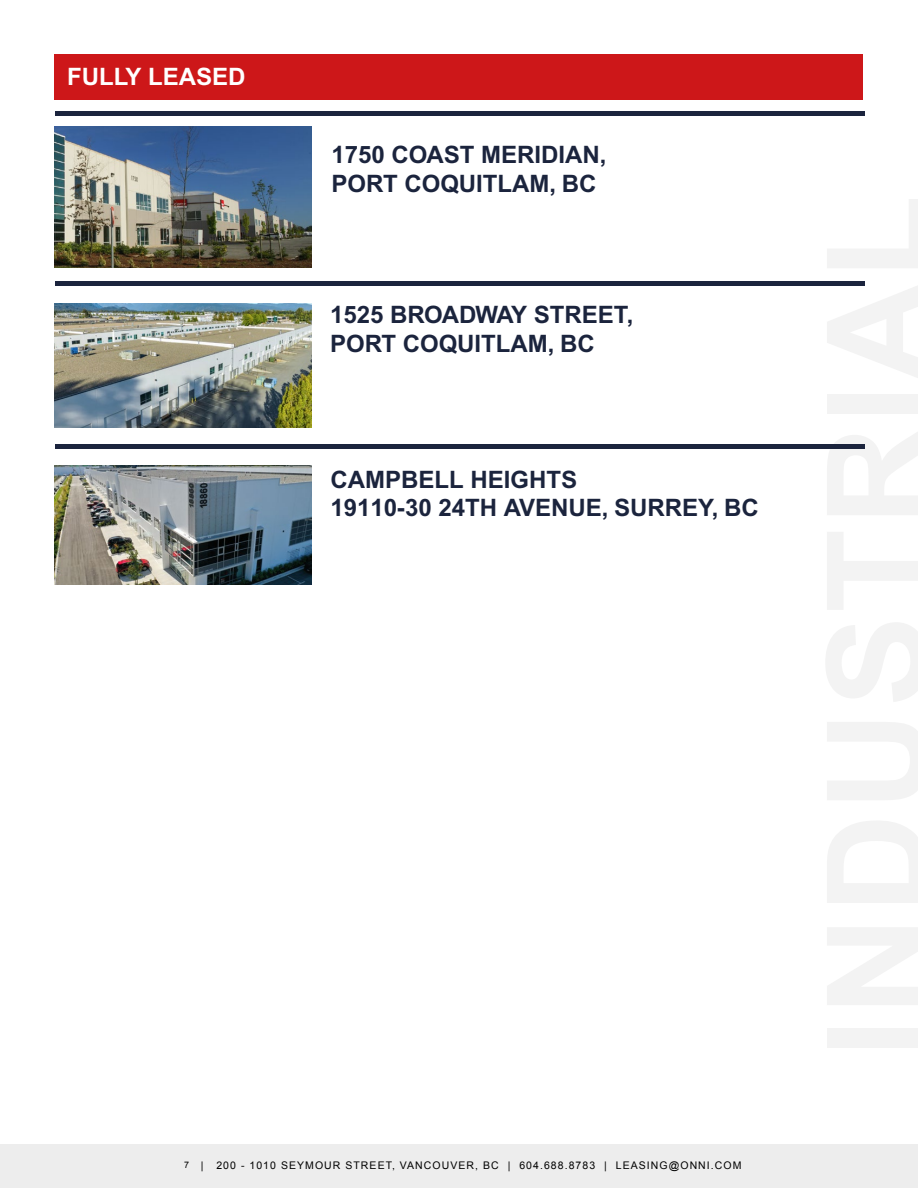
<style>
.page{position:relative;width:918px;height:1188px;background:#fff}
.page>*{position:absolute;margin:0;border:0;box-sizing:border-box;transform-origin:0 0}
.t1{font:700 24px/28.8px "Arial";color:#1b243d}
.t2{font:700 24px "Arial";color:#fff}
.t3{font:10.5px "Arial";letter-spacing:.1em;color:#000}
.s1{font-size:9px}
</style>
<div class="page">
<div style="left:0;top:1144px;width:918px;height:44px;background:#ededed"></div>
<img style="left:54px;top:465px;width:257px;height:120px">
<div style="left:55px;top:55px;width:808px;height:45px;background:#cd1719"></div>
<hr style="left:55px;top:112px;width:810px;height:4px;background:#1b243d">
<hr style="left:55px;top:281px;width:810px;height:4px;background:#1b243d">
<div style="left:55px;top:444px;width:810px;height:5px;background:#1b243d"></div>
<img style="left:54px;top:303px;width:258px;height:125px">
<img style="left:54px;top:126px;width:258px;height:142px">
<p class="t2" style="left:67px;top:62px;width:180px">FULLY LEASED</p>
<p class="t1" style="left:332px;top:141px;width:276px">1750 COAST MERIDIAN,<br>PORT COQUITLAM, BC</p>
<p class="t1" style="left:330px;top:301px;width:305px">1525 BROADWAY STREET,<br>PORT COQUITLAM, BC</p>
<p class="t1" style="left:330px;top:465px;width:430px">CAMPBELL HEIGHTS<br>19110-30 24TH AVENUE, SURREY, BC</p>
<p class="t3" style="left:184px;top:1158px;width:559px"><span class="s1">7</span> | 200 - 1010 SEYMOUR STREET, VANCOUVER, BC | 604.688.8783 | LEASING@ONNI.COM</p>
</div>
